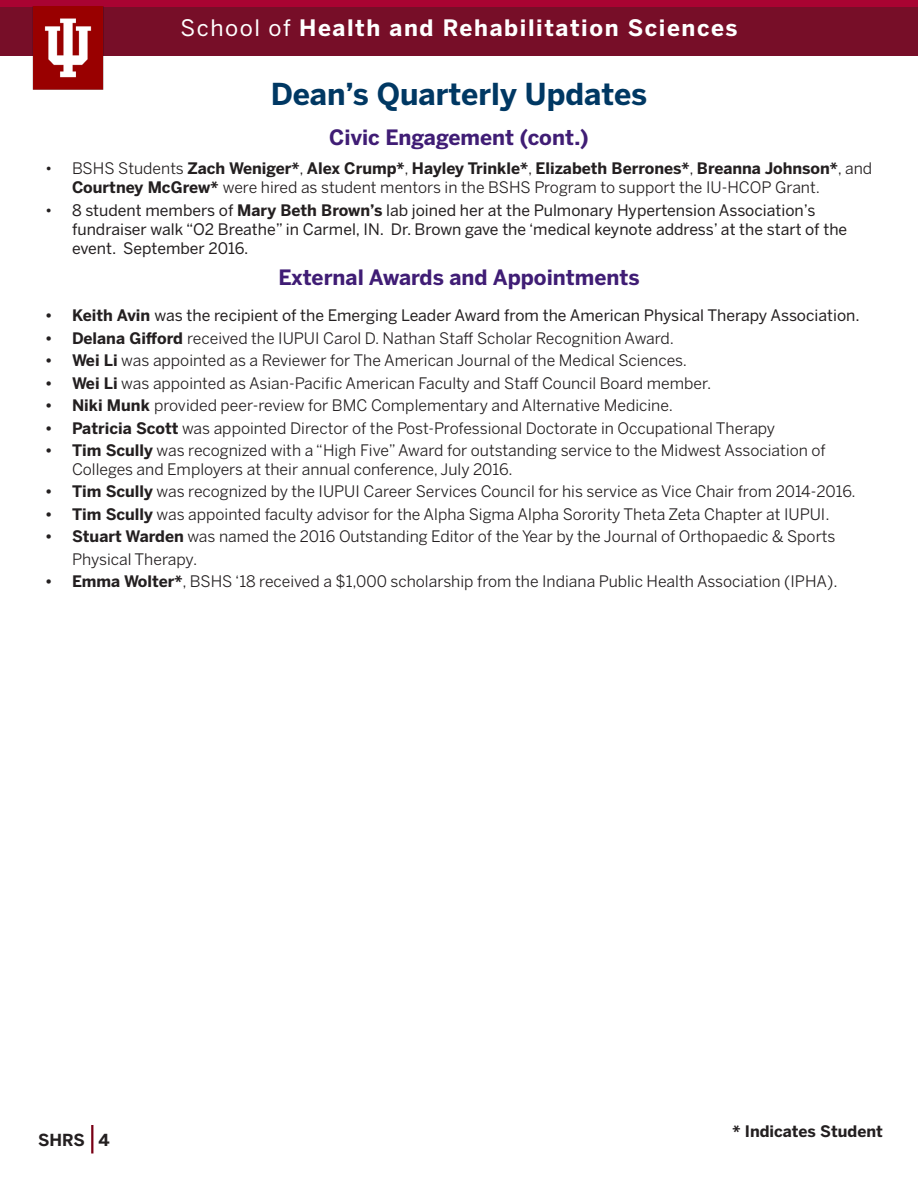
<style>
.page{position:relative;width:918px;height:1188px;background:#fff}
.page>*{position:absolute;margin:0;border:0;box-sizing:border-box;transform-origin:0 0}
.t1{font:700 30px "Benton Sans";color:#003863}
.t2{font:700 22.5px "Benton Sans";letter-spacing:.07em;color:#fff}
.t3{font:700 21px "Benton Sans";color:#401d75}
.t4{font:700 16.5px "Benton Sans";color:#231f20}
.t5{font:15.75px/18.9px "Benton Sans";color:#231f20}
.t6{font:15.75px/18.9px "Benton Sans";color:#231f20}
.t7{font:700 15.75px "Benton Sans";color:#231f20}
.s1{font-weight:400}
.s2{font-weight:700}
</style>
<div class="page">
<div style="left:0;top:0;width:918px;height:11px;background:#a90332"></div>
<div style="left:0;top:8px;width:918px;height:48px;background:#770e28"></div>
<img style="left:26px;top:7px;width:92px;height:83px">
<hr style="left:91px;top:1125px;width:2px;height:29px;background:#790015">
<p class="t2" style="left:181px;top:14px;width:558px"><span class="s1">School of</span> Health and Rehabilitation Sciences</p>
<p class="t1" style="left:271px;top:75px;width:378px">Dean’s Quarterly Updates</p>
<p class="t3" style="left:329px;top:124px;width:261px">Civic Engagement (cont.)</p>
<p class="t5" style="left:72px;top:159px;width:802px;text-indent:-27px">• BSHS Students <span class="s2">Zach Weniger*</span>, <span class="s2">Alex Crump*</span>, <span class="s2">Hayley Trinkle*</span>, <span class="s2">Elizabeth Berrones*</span>, <span class="s2">Breanna Johnson*</span>, and<br><span class="s2">Courtney McGrew*</span> were hired as student mentors in the BSHS Program to support the IU-HCOP Grant.</p>
<p class="t6" style="left:72px;top:201px;width:777px;text-indent:-27px">• 8 student members of <span class="s2">Mary Beth Brown’s</span> lab joined her at the Pulmonary Hypertension Association’s fundraiser walk “O2 Breathe” in Carmel, IN. Dr. Brown gave the ‘medical keynote address’ at the start of the event. September 2016.</p>
<p class="t3" style="left:278px;top:264px;width:363px">External Awards and Appointments</p>
<p class="t6" style="left:45px;top:306px;width:816px"><span class="s2">• Keith Avin</span> was the recipient of the Emerging Leader Award from the American Physical Therapy Association.</p>
<p class="t5" style="left:45px;top:328px;width:631px"><span class="s2">• Delana Gifford</span> received the IUPUI Carol D. Nathan Staff Scholar Recognition Award.</p>
<p class="t5" style="left:45px;top:351px;width:644px"><span class="s2">• Wei Li</span> was appointed as a Reviewer for The American Journal of the Medical Sciences.</p>
<p class="t5" style="left:45px;top:373px;width:668px"><span class="s2">• Wei Li</span> was appointed as Asian-Pacific American Faculty and Staff Council Board member.</p>
<p class="t5" style="left:45px;top:396px;width:629px"><span class="s2">• Niki Munk</span> provided peer-review for BMC Complementary and Alternative Medicine.</p>
<p class="t5" style="left:45px;top:418px;width:732px"><span class="s2">• Patricia Scott</span> was appointed Director of the Post-Professional Doctorate in Occupational Therapy</p>
<p class="t5" style="left:72px;top:441px;width:755px;text-indent:-27px"><span class="s2">• Tim Scully</span> was recognized with a “High Five” Award for outstanding service to the Midwest Association of<br>Colleges and Employers at their annual conference, July 2016.</p>
<p class="t5" style="left:45px;top:482px;width:812px"><span class="s2">• Tim Scully</span> was recognized by the IUPUI Career Services Council for his service as Vice Chair from 2014-2016.</p>
<p class="t5" style="left:45px;top:505px;width:786px"><span class="s2">• Tim Scully</span> was appointed faculty advisor for the Alpha Sigma Alpha Sorority Theta Zeta Chapter at IUPUI.</p>
<p class="t5" style="left:72px;top:526px;width:765px;line-height:22.5px;text-indent:-27px"><span class="s2">• Stuart Warden</span> was named the 2016 Outstanding Editor of the Year by the Journal of Orthopaedic &amp; Sports<br>Physical Therapy.</p>
<p class="t5" style="left:45px;top:572px;width:794px"><span class="s2">• Emma Wolter*</span>, BSHS ‘18 received a $1,000 scholarship from the Indiana Public Health Association (IPHA).</p>
<p class="t4" style="left:38px;top:1129px;width:73px">SHRS 4</p>
<p class="t7" style="left:733px;top:1122px;width:152px">* Indicates Student</p>
</div>
